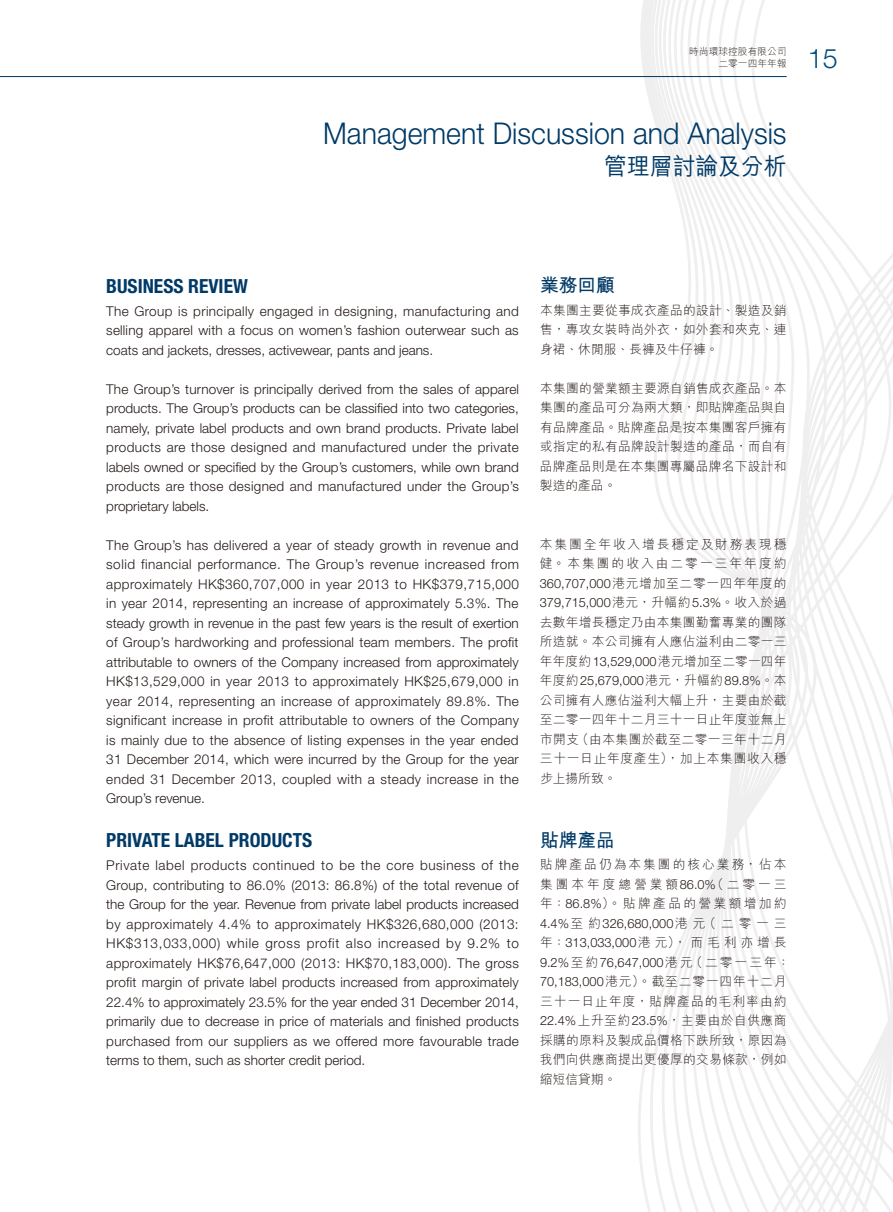
<style>
.page{position:relative;width:893px;height:1212px;background:#fff}
.page>*{position:absolute;margin:0;border:0;box-sizing:border-box;transform-origin:0 0}
.t1{font:300 30px "Helvetica Neue LT Std";color:#003a67;scale:.95 1}
.t2{font:300 27px "Helvetica Neue LT Std";color:#004f7c}
.t3{font:500 24px "M Hei HK";color:#003a67;scale:.95 1}
.t4{font:700 condensed 19.5px "Helvetica Neue LT Std";color:#003a67}
.t5{font:700 18.75px "M Hei HK";color:#003a67}
.t6{font:300 13.5px/19.5px "Helvetica Neue LT Std";color:#231916;text-align:justify}
.t7{font:300 12.75px/19.5px "M Hei HK";letter-spacing:.02em;color:#231916;text-align:justify}
.t8{font:300 12.75px "Helvetica Neue LT Std";color:#231916}
.t9{font:300 12.75px "M Hei HK";letter-spacing:.31em;color:#231916}
.t10{font:300 9.75px/12px "M Hei HK";color:#231916;text-align:right}
.s1{font-family:"Helvetica Neue LT Std"}
.s2{font-family:"M Hei HK"}
</style>
<div class="page">
<svg style="left:609px;top:0;width:284px;height:1212px"></svg>
<hr style="left:0;top:76px;width:787px;height:1px;background:#003a67">
<p class="t10" style="left:689px;top:46px;width:99px">時尚環球控股有限公司二零一四年年報</p>
<h1 class="t1" style="left:323px;top:115px;width:489px">Management Discussion and Analysis</h1>
<h3 class="t3" style="left:604px;top:149px;width:193px">管理層討論及分析</h3>
<h2 class="t2" style="left:808px;top:42px;width:32px">15</h2>
<h3 class="t4" style="left:106px;top:274px;width:143px">BUSINESS REVIEW</h3>
<p class="t6" style="left:106px;top:301px;width:414px">The Group is principally engaged in designing, manufacturing and selling apparel with a focus on women’s fashion outerwear such as coats and jackets, dresses, activewear, pants and jeans.</p>
<p class="t6" style="left:106px;top:379px;width:414px">The Group’s turnover is principally derived from the sales of apparel products. The Group’s products can be classified into two categories, namely, private label products and own brand products. Private label products are those designed and manufactured under the private labels owned or specified by the Group’s customers, while own brand products are those designed and manufactured under the Group’s proprietary labels.</p>
<p class="t6" style="left:106px;top:535px;width:414px">The Group’s has delivered a year of steady growth in revenue and solid financial performance. The Group’s revenue increased from approximately HK$360,707,000 in year 2013 to HK$379,715,000 in year 2014, representing an increase of approximately 5.3%. The steady growth in revenue in the past few years is the result of exertion of Group’s hardworking and professional team members. The profit attributable to owners of the Company increased from approximately HK$13,529,000 in year 2013 to approximately HK$25,679,000 in year 2014, representing an increase of approximately 89.8%. The significant increase in profit attributable to owners of the Company is mainly due to the absence of listing expenses in the year ended 31 December 2014, which were incurred by the Group for the year ended 31 December 2013, coupled with a steady increase in the Group’s revenue.</p>
<h3 class="t4" style="left:106px;top:828px;width:207px">PRIVATE LABEL PRODUCTS</h3>
<p class="t6" style="left:106px;top:855px;width:414px">Private label products continued to be the core business of the Group, contributing to 86.0% (2013: 86.8%) of the total revenue of the Group for the year. Revenue from private label products increased by approximately 4.4% to approximately HK$326,680,000 (2013:<br>HK$313,033,000) while gross profit also increased by 9.2% to approximately HK$76,647,000 (2013: HK$70,183,000). The gross profit margin of private label products increased from approximately 22.4% to approximately 23.5% for the year ended 31 December 2014, primarily due to decrease in price of materials and finished products purchased from our suppliers as we offered more favourable trade terms to them, such as shorter credit period.</p>
<h3 class="t5" style="left:540px;top:272px;width:76px">業務回顧</h3>
<p class="t7" style="left:540px;top:300px;width:248px">本集團主要從事成衣產品的設計、製造及銷售，專攻女裝時尚外衣，如外套和夾克、連身裙、休閒服、長褲及牛仔褲。</p>
<p class="t7" style="left:540px;top:378px;width:248px">本集團的營業額主要源自銷售成衣產品。本集團的產品可分為兩大類，即貼牌產品與自有品牌產品。貼牌產品是按本集團客戶擁有或指定的私有品牌設計製造的產品，而自有品牌產品則是在本集團專屬品牌名下設計和製造的產品。</p>
<p class="t7" style="left:540px;top:534px;width:248px">本集團全年收入增長穩定及財務表現穩健。本集團的收入由二零一三年年度約<span class="s1">360,707,000</span>港元增加至二零一四年年度的</p>
<p class="t8" style="left:540px;top:595px;width:248px">379,715,000<span class="s2">港元，升幅約</span>5.3%<span class="s2">。收入於過</span></p>
<p class="t7" style="left:540px;top:612px;width:248px">去數年增長穩定乃由本集團勤奮專業的團隊所造就。本公司擁有人應佔溢利由二零一三年年度約<span class="s1">13,529,000</span>港元增加至二零一四年</p>
<p class="t8" style="left:540px;top:673px;width:248px"><span class="s2">年度約</span>25,679,000<span class="s2">港元，升幅約</span>89.8%<span class="s2">。本</span></p>
<p class="t7" style="left:540px;top:690px;width:248px">公司擁有人應佔溢利大幅上升，主要由於截至二零一四年十二月三十一日止年度並無上市開支（由本集團於截至二零一三年十二月三十一日止年度產生），加上本集團收入穩步上揚所致。</p>
<h3 class="t5" style="left:540px;top:826px;width:76px">貼牌產品</h3>
<p class="t7" style="left:540px;top:855px;width:248px">貼牌產品仍為本集團的核心業務，佔本集團本年度總營業額<span class="s1">86.0%</span>（二零一三年：<span class="s1">86.8%</span>）。貼牌產品的營業額增加約</p>
<p class="t8" style="left:540px;top:915px;width:248px">4.4%<span class="s2">至約</span>326,680,000<span class="s2">港元（二零一三</span></p>
<p class="t9" style="left:540px;top:936px;width:248px">年：<span class="s1">313,033,000</span>港元），而毛利亦增長</p>
<p class="t8" style="left:540px;top:954px;width:251px">9.2%<span class="s2">至約</span>76,647,000<span class="s2">港元（二零一三年：</span></p>
<p class="t7" style="left:540px;top:972px;width:248px"><span class="s1">70,183,000</span>港元）。截至二零一四年十二月三十一日止年度，貼牌產品的毛利率由約<span class="s1">22.4%</span>上升至約<span class="s1">23.5%</span>，主要由於自供應商採購的原料及製成品價格下跌所致，原因為我們向供應商提出更優厚的交易條款，例如縮短信貸期。</p>
</div>
